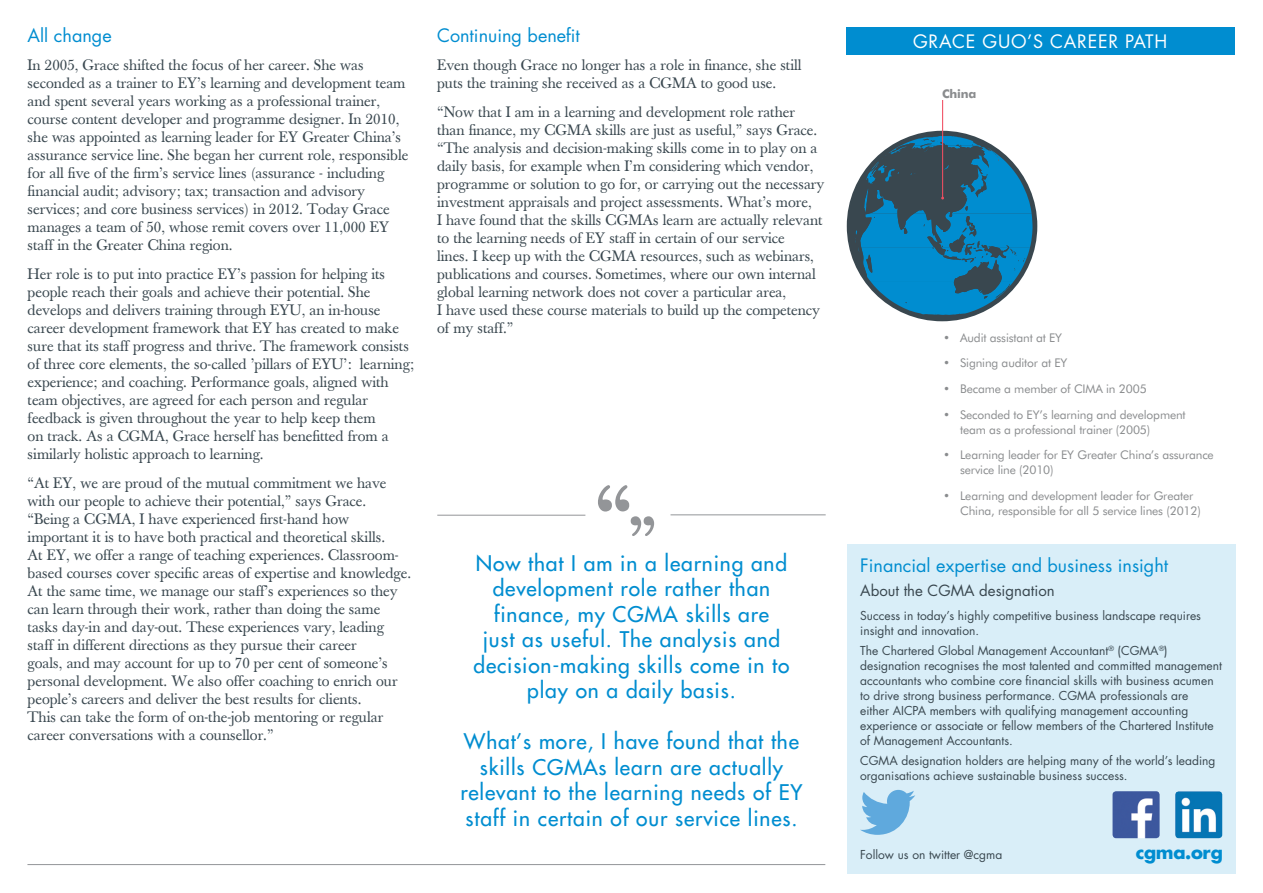
<style>
.page{position:relative;width:1263px;height:893px;background:#fff}
.page>*{position:absolute;margin:0;border:0;box-sizing:border-box;transform-origin:0 0}
.t1{font:500 83.7px "Baskerville";color:#939598}
.t2{font:500 62.85px "Baskerville";color:#939598}
.pull_quote{font:21px/25.5px "Futura";letter-spacing:.04em;color:#008dd0;text-align:center}
.indented_subheading{font:18px "Futura";color:#008dd0}
.sub_head_in_bodycopy{font:18px "Futura";color:#008dd0}
.new_text_in_graph{font:18px "Futura";letter-spacing:.04em;color:#fff}
.signoff_text{font:700 18px "Futura";letter-spacing:-.02em;color:#008dd0}
.body_copy{font:15px/18px "Baskerville";color:#39474f}
.Subsub{font:15px "Futura";color:#39474f}
.signoff_text-2{font:12px/15px "Futura";color:#39474f}
.career_path_bullits{font:12px/15px "Futura BT";letter-spacing:-.01em;color:#8a8c8e}
.new_text_in_graph-2{font:700 12px "Futura BT";letter-spacing:-.01em;color:#8a8c8e}
</style>
<div class="page">
<div style="left:847px;top:544px;width:389px;height:330px;background:#d9eef8"></div>
<svg style="left:860px;top:790px;width:55px;height:45px"></svg>
<img style="left:1112px;top:791px;width:47px;height:47px">
<img style="left:1175px;top:791px;width:47px;height:47px">
<div style="left:846px;top:28px;width:388px;height:27px;background:#008dd0"></div>
<hr style="left:27px;top:864px;width:798px;height:1px;background:#939598">
<hr style="left:437px;top:515px;width:148px;height:1px;background:#939598">
<hr style="left:670px;top:514px;width:156px;height:1px;background:#939598">
<hr style="left:942px;top:101px;width:1px;height:97px;background:#f04e61">
<svg style="left:851px;top:136px;width:181px;height:181px"></svg>
<p class="sub_head_in_bodycopy" style="left:28px;top:23px;width:86px">All change</p>
<p class="body_copy" style="left:28px;top:57px;width:382px">In 2005, Grace shifted the focus of her career. She was seconded as a trainer to EY’s learning and development team and spent several years working as a professional trainer, course content developer and programme designer. In 2010, she was appointed as learning leader for EY Greater China’s assurance service line. She began her current role, responsible for all five of the firm’s service lines (assurance - including financial audit; advisory; tax; transaction and advisory services; and core business services) in 2012. Today Grace manages a team of 50, whose remit covers over 11,000 EY staff in the Greater China region.</p>
<p class="body_copy" style="left:28px;top:265px;width:388px">Her role is to put into practice EY’s passion for helping its people reach their goals and achieve their potential. She develops and delivers training through EYU, an in-house career development framework that EY has created to make sure that its staff progress and thrive. The framework consists of three core elements, the so-called ’pillars of EYU’: learning; experience; and coaching. Performance goals, aligned with team objectives, are agreed for each person and regular feedback is given throughout the year to help keep them<br>on track. As a CGMA, Grace herself has benefitted from a similarly holistic approach to learning.</p>
<p class="body_copy" style="left:28px;top:474px;width:385px">“At EY, we are proud of the mutual commitment we have with our people to achieve their potential,” says Grace. “Being a CGMA, I have experienced first-hand how important it is to have both practical and theoretical skills.<br>At EY, we offer a range of teaching experiences. Classroom&shy;based courses cover specific areas of expertise and knowledge.<br>At the same time, we manage our staff’s experiences so they can learn through their work, rather than doing the same tasks day-in and day-out. These experiences vary, leading staff in different directions as they pursue their career<br>goals, and may account for up to 70 per cent of someone’s personal development. We also offer coaching to enrich our people’s careers and deliver the best results for clients.<br>This can take the form of on-the-job mentoring or regular career conversations with a counsellor.”</p>
<p class="sub_head_in_bodycopy" style="left:437px;top:23px;width:144px">Continuing benefit</p>
<p class="body_copy" style="left:437px;top:57px;width:366px">Even though Grace no longer has a role in finance, she still puts the training she received as a CGMA to good use.</p>
<p class="body_copy" style="left:437px;top:103px;width:389px">“Now that I am in a learning and development role rather than finance, my CGMA skills are just as useful,” says Grace. “The analysis and decision-making skills come in to play on a daily basis, for example when I’m considering which vendor, programme or solution to go for, or carrying out the necessary investment appraisals and project assessments. What’s more,<br>I have found that the skills CGMAs learn are actually relevant to the learning needs of EY staff in certain of our service<br>lines. I keep up with the CGMA resources, such as webinars, publications and courses. Sometimes, where our own internal global learning network does not cover a particular area,<br>I have used these course materials to build up the competency of my staff.”</p>
<p class="t1" style="left:595px;top:469px;width:40px">“</p>
<p class="t2" style="left:628px;top:504px;width:30px">”</p>
<p class="pull_quote" style="left:473px;top:550px;width:317px">Now that I am in a learning and development role rather than finance, my CGMA skills are<br>just as useful. The analysis and decision-making skills come in to play on a daily basis.</p>
<p class="pull_quote" style="left:460px;top:728px;width:344px">What’s more, I have found that the skills CGMAs learn are actually relevant to the learning needs of EY staff in certain of our service lines.</p>
<p class="new_text_in_graph" style="left:913px;top:29px;width:256px">GRACE GUO’S CAREER PATH</p>
<p class="new_text_in_graph-2" style="left:942px;top:86px;width:36px">China</p>
<p class="career_path_bullits" style="left:943px;top:330px;width:120px">• Audit assistant at EY</p>
<p class="career_path_bullits" style="left:943px;top:355px;width:126px">• Signing auditor at EY</p>
<p class="career_path_bullits" style="left:943px;top:381px;width:205px">• Became a member of CIMA in 2005</p>
<p class="career_path_bullits" style="left:960px;top:407px;width:227px;text-indent:-17px">• Seconded to EY’s learning and development team as a professional trainer (2005)</p>
<p class="career_path_bullits" style="left:960px;top:447px;width:255px;text-indent:-17px">• Learning leader for EY Greater China’s assurance service line (2010)</p>
<p class="career_path_bullits" style="left:960px;top:488px;width:242px;text-indent:-17px">• Learning and development leader for Greater<br>China, responsible for all 5 service lines (2012)</p>
<p class="indented_subheading" style="left:860px;top:553px;width:309px">Financial expertise and business insight</p>
<p class="Subsub" style="left:860px;top:580px;width:196px">About the CGMA designation</p>
<p class="signoff_text-2" style="left:860px;top:608px;width:342px">Success in today’s highly competitive business landscape requires insight and innovation.</p>
<p class="signoff_text-2" style="left:860px;top:643px;width:363px">The Chartered Global Management Accountant<sup>®</sup> (CGMA<sup>®</sup>) designation recognises the most talented and committed management accountants who combine core financial skills with business acumen to drive strong business performance. CGMA professionals are<br>either AICPA members with qualifying management accounting experience or associate or fellow members of the Chartered Institute of Management Accountants.</p>
<p class="signoff_text-2" style="left:860px;top:753px;width:357px">CGMA designation holders are helping many of the world’s leading organisations achieve sustainable business success.</p>
<p class="signoff_text-2" style="left:860px;top:847px;width:144px">Follow us on twitter @cgma</p>
<p class="signoff_text" style="left:1136px;top:840px;width:89px">cgma.org</p>
</div>
